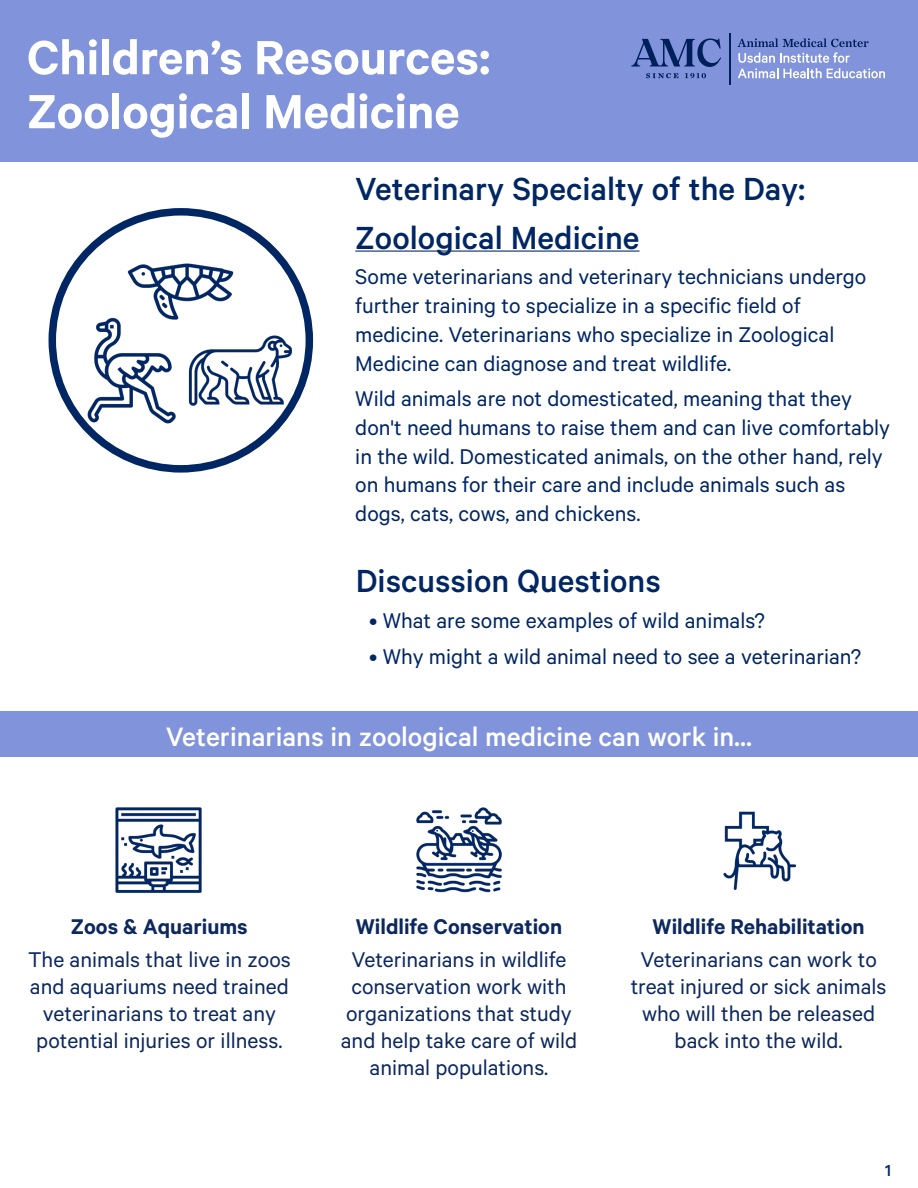
<style>
.page{position:relative;width:918px;height:1188px;background:#fff}
.page>*{position:absolute;margin:0;border:0;box-sizing:border-box;transform-origin:0 0}
.t1{font:600 54px "Calibre";color:#fff}
.CMYK_Navy_-_Content{font:500 36px "Calibre";color:#002664}
.CMYK_Navy_-_Content-2{font:500 30px "Calibre";color:#fff}
.CMYK_Navy_-_Bullet_T{font:24px/28.8px "Calibre";color:#002664}
.CMYK_Navy_-_Content-3{font:24px/27px "Calibre";color:#0c285f;text-align:center}
.CMYK_Navy_-_Content-4{font:600 24px "Calibre";color:#0c285f}
.t2{font:500 18px "Calibre";color:#002664}
</style>
<div class="page">
<div style="left:0;top:0;width:918px;height:162px;background:#8193db"></div>
<hr style="left:729px;top:34px;width:2px;height:51px;background:#00205b">
<svg style="left:738px;top:38px;width:147px;height:40px"></svg>
<svg style="left:646px;top:73px;width:32px;height:5px"></svg>
<svg style="left:685px;top:73px;width:21px;height:5px"></svg>
<svg style="left:631px;top:38px;width:90px;height:29px"></svg>
<hr style="left:355px;top:251px;width:284px;height:1px;background:#002664">
<div style="left:0;top:711px;width:918px;height:46px;background:#8193db"></div>
<img style="left:115px;top:807px;width:87px;height:86px">
<img style="left:416px;top:807px;width:86px;height:86px">
<img style="left:723px;top:811px;width:74px;height:79px">
<img style="left:49px;top:289px;width:110px;height:162px">
<img style="left:100px;top:208px;width:162px;height:162px">
<img style="left:159px;top:289px;width:155px;height:162px">
<p class="t1" style="left:27px;top:25px;width:465px">Children’s Resources:</p>
<p class="t1" style="left:27px;top:79px;width:434px">Zoological Medicine</p>
<p class="CMYK_Navy_-_Content" style="left:355px;top:168px;width:452px">Veterinary Specialty of the Day:</p>
<p class="CMYK_Navy_-_Content" style="left:355px;top:216px;width:286px">Zoological Medicine</p>
<p class="CMYK_Navy_-_Bullet_T" style="left:355px;top:261px;width:513px">Some veterinarians and veterinary technicians undergo further training to specialize in a specific field of medicine. Veterinarians who specialize in Zoological Medicine can diagnose and treat wildlife.</p>
<p class="CMYK_Navy_-_Bullet_T" style="left:355px;top:383px;width:536px">Wild animals are not domesticated, meaning that they don't need humans to raise them and can live comfortably in the wild. Domesticated animals, on the other hand, rely on humans for their care and include animals such as dogs, cats, cows, and chickens.</p>
<p class="CMYK_Navy_-_Content" style="left:356px;top:560px;width:307px">Discussion Questions</p>
<p class="CMYK_Navy_-_Bullet_T" style="left:369px;top:605px;width:397px">• What are some examples of wild animals?</p>
<p class="CMYK_Navy_-_Bullet_T" style="left:369px;top:641px;width:494px">• Why might a wild animal need to see a veterinarian?</p>
<p class="CMYK_Navy_-_Content-2" style="left:166px;top:719px;width:588px">Veterinarians in zoological medicine can work in...</p>
<p class="CMYK_Navy_-_Content-4" style="left:71px;top:912px;width:178px">Zoos &amp; Aquariums</p>
<p class="CMYK_Navy_-_Content-3" style="left:28px;top:946px;width:264px">The animals that live in zoos and aquariums need trained veterinarians to treat any potential injuries or illness.</p>
<p class="CMYK_Navy_-_Content-4" style="left:356px;top:912px;width:208px">Wildlife Conservation</p>
<p class="CMYK_Navy_-_Content-3" style="left:341px;top:946px;width:238px">Veterinarians in wildlife conservation work with organizations that study and help take care of wild animal populations.</p>
<p class="CMYK_Navy_-_Content-4" style="left:653px;top:912px;width:213px">Wildlife Rehabilitation</p>
<p class="CMYK_Navy_-_Content-3" style="left:631px;top:946px;width:257px">Veterinarians can work to treat injured or sick animals who will then be released back into the wild.</p>
<p class="t2" style="left:885px;top:1160px;width:7px">1</p>
</div>
